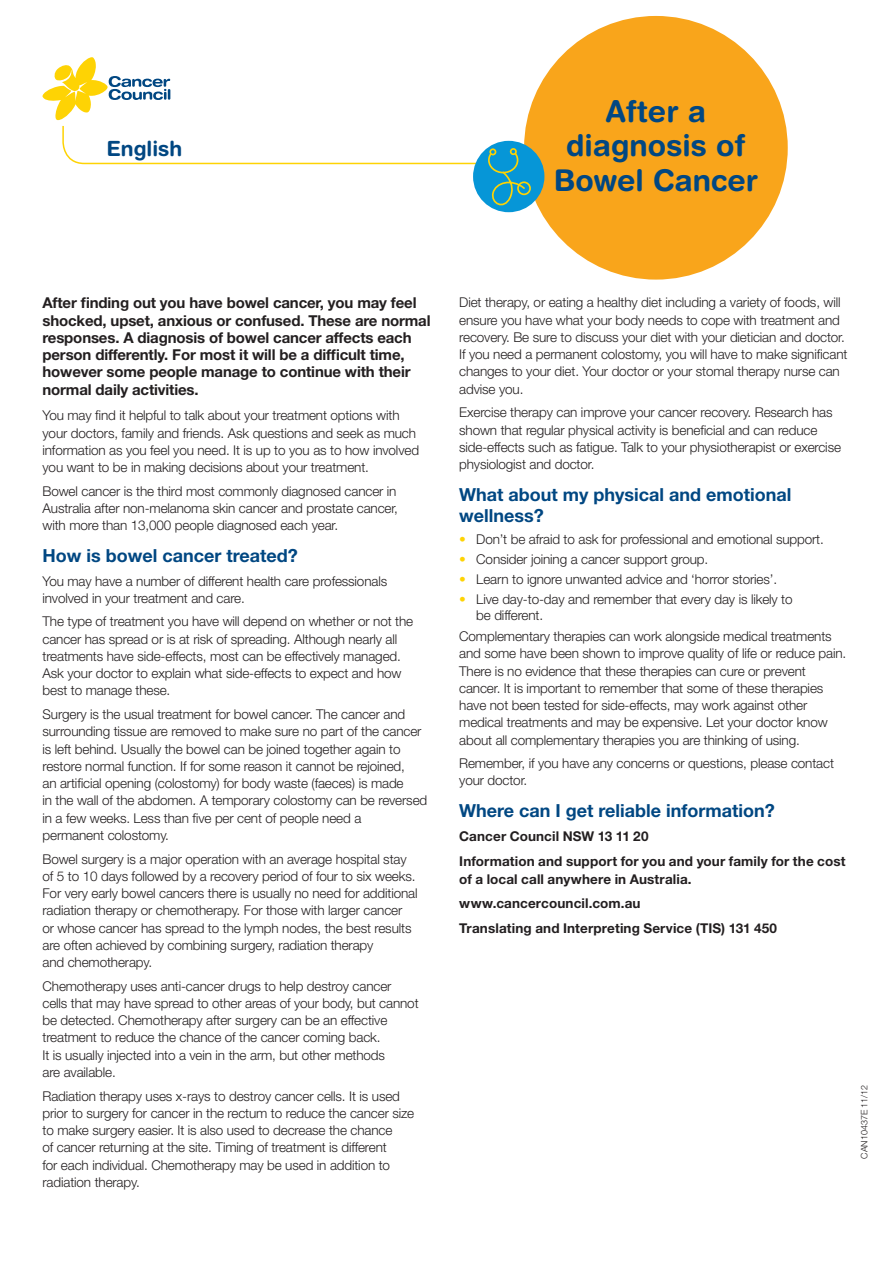
<style>
.page{position:relative;width:893px;height:1263px;background:#fff}
.page>*{position:absolute;margin:0;border:0;box-sizing:border-box;transform-origin:0 0}
.t1{font:700 30px/34.5px "Helvetica Rounded LT Std";color:#014782;text-align:center}
.t2{font:700 21px "Helvetica Rounded LT Std";color:#014782}
.t3{font:700 18px/21px "Helvetica Neue LT Std";color:#014782}
.t4{font:700 15px/17.2px "Helvetica Neue LT Std";letter-spacing:-.01em;color:#231f20}
.t5{font:300 13.5px/17.2px "Helvetica Neue LT Std";letter-spacing:-.01em;color:#231f20}
.t6{font:700 13.5px/24.5px "Helvetica Neue LT Std";letter-spacing:.01em;color:#231f20}
.t7{font:300 9px "Helvetica Neue LT Std";color:#231f20}
.s1{color:#fed304}
</style>
<div class="page">
<div style="left:524px;top:16px;width:264px;height:264px;background:#f9a51b;border-radius:50%"></div>
<div style="left:473px;top:141px;width:72px;height:71px;background:#0696d7;border-radius:50%"></div>
<svg style="left:43px;top:57px;width:490px;height:156px"></svg>
<h2 class="t2" style="left:106px;top:136px;width:77px">English</h2>
<h1 class="t1" style="left:554px;top:93px;width:206px">After a diagnosis of<br>Bowel Cancer</h1>
<p class="t4" style="left:43px;top:294px;width:390px">After finding out you have bowel cancer, you may feel shocked, upset, anxious or confused. These are normal responses. A diagnosis of bowel cancer affects each person differently. For most it will be a difficult time, however some people manage to continue with their normal daily activities.</p>
<p class="t5" style="left:43px;top:407px;width:378px">You may find it helpful to talk about your treatment options with your doctors, family and friends. Ask questions and seek as much information as you feel you need. It is up to you as to how involved you want to be in making decisions about your treatment.</p>
<p class="t5" style="left:43px;top:482px;width:357px;text-align:justify">Bowel cancer is the third most commonly diagnosed cancer in Australia after non-melanoma skin cancer and prostate cancer, with more than 13,000 people diagnosed each year.</p>
<h3 class="t3" style="left:43px;top:545px;width:257px">How is bowel cancer treated?</h3>
<p class="t5" style="left:43px;top:572px;width:346px">You may have a number of different health care professionals involved in your treatment and care.</p>
<p class="t5" style="left:43px;top:613px;width:372px">The type of treatment you have will depend on whether or not the cancer has spread or is at risk of spreading. Although nearly all treatments have side-effects, most can be effectively managed.<br>Ask your doctor to explain what side-effects to expect and how best to manage these.</p>
<p class="t5" style="left:43px;top:705px;width:386px">Surgery is the usual treatment for bowel cancer. The cancer and surrounding tissue are removed to make sure no part of the cancer is left behind. Usually the bowel can be joined together again to restore normal function. If for some reason it cannot be rejoined,<br>an artificial opening (colostomy) for body waste (faeces) is made<br>in the wall of the abdomen. A temporary colostomy can be reversed in a few weeks. Less than five per cent of people need a<br>permanent colostomy.</p>
<p class="t5" style="left:43px;top:850px;width:377px">Bowel surgery is a major operation with an average hospital stay of 5 to 10 days followed by a recovery period of four to six weeks.<br>For very early bowel cancers there is usually no need for additional radiation therapy or chemotherapy. For those with larger cancer<br>or whose cancer has spread to the lymph nodes, the best results are often achieved by combining surgery, radiation therapy<br>and chemotherapy.</p>
<p class="t5" style="left:43px;top:977px;width:378px">Chemotherapy uses anti-cancer drugs to help destroy cancer cells that may have spread to other areas of your body, but cannot be detected. Chemotherapy after surgery can be an effective treatment to reduce the chance of the cancer coming back.<br>It is usually injected into a vein in the arm, but other methods<br>are available.</p>
<p class="t5" style="left:43px;top:1087px;width:373px">Radiation therapy uses x-rays to destroy cancer cells. It is used prior to surgery for cancer in the rectum to reduce the cancer size to make surgery easier. It is also used to decrease the chance<br>of cancer returning at the site. Timing of treatment is different<br>for each individual. Chemotherapy may be used in addition to radiation therapy.</p>
<p class="t5" style="left:459px;top:294px;width:390px">Diet therapy, or eating a healthy diet including a variety of foods, will ensure you have what your body needs to cope with treatment and recovery. Be sure to discuss your diet with your dietician and doctor.<br>If you need a permanent colostomy, you will have to make significant changes to your diet. Your doctor or your stomal therapy nurse can advise you.</p>
<p class="t5" style="left:459px;top:404px;width:383px">Exercise therapy can improve your cancer recovery. Research has shown that regular physical activity is beneficial and can reduce side-effects such as fatigue. Talk to your physiotherapist or exercise physiologist and doctor.</p>
<h3 class="t3" style="left:459px;top:483px;width:334px">What about my physical and emotional wellness?</h3>
<p class="t5" style="left:459px;top:530px;width:366px"><span class="s1">•</span> Don’t be afraid to ask for professional and emotional support.</p>
<p class="t5" style="left:459px;top:550px;width:251px"><span class="s1">•</span> Consider joining a cancer support group.</p>
<p class="t5" style="left:459px;top:570px;width:319px"><span class="s1">•</span> Learn to ignore unwanted advice and ‘horror stories’.</p>
<p class="t5" style="left:476px;top:591px;width:318px;line-height:15.8px;text-indent:-17px"><span class="s1">•</span> Live day-to-day and remember that every day is likely to be different.</p>
<p class="t5" style="left:459px;top:627px;width:388px">Complementary therapies can work alongside medical treatments and some have been shown to improve quality of life or reduce pain.<br>There is no evidence that these therapies can cure or prevent cancer. It is important to remember that some of these therapies have not been tested for side-effects, may work against other medical treatments and may be expensive. Let your doctor know about all complementary therapies you are thinking of using.</p>
<p class="t5" style="left:459px;top:754px;width:376px">Remember, if you have any concerns or questions, please contact your doctor.</p>
<h3 class="t3" style="left:459px;top:800px;width:317px">Where can I get reliable information?</h3>
<p class="t6" style="left:459px;top:824px;width:388px">Cancer Council NSW 13 11 20<br>Information and support for you and your family for the cost</p>
<p class="t6" style="left:459px;top:866px;width:319px">of a local call anywhere in Australia. www.cancercouncil.com.au<br>Translating and Interpreting Service (TIS) 131 450</p>
<p class="t7" style="left:859px;top:1159px;width:76px;rotate:-90deg">CAN10437E 11/12</p>
</div>
